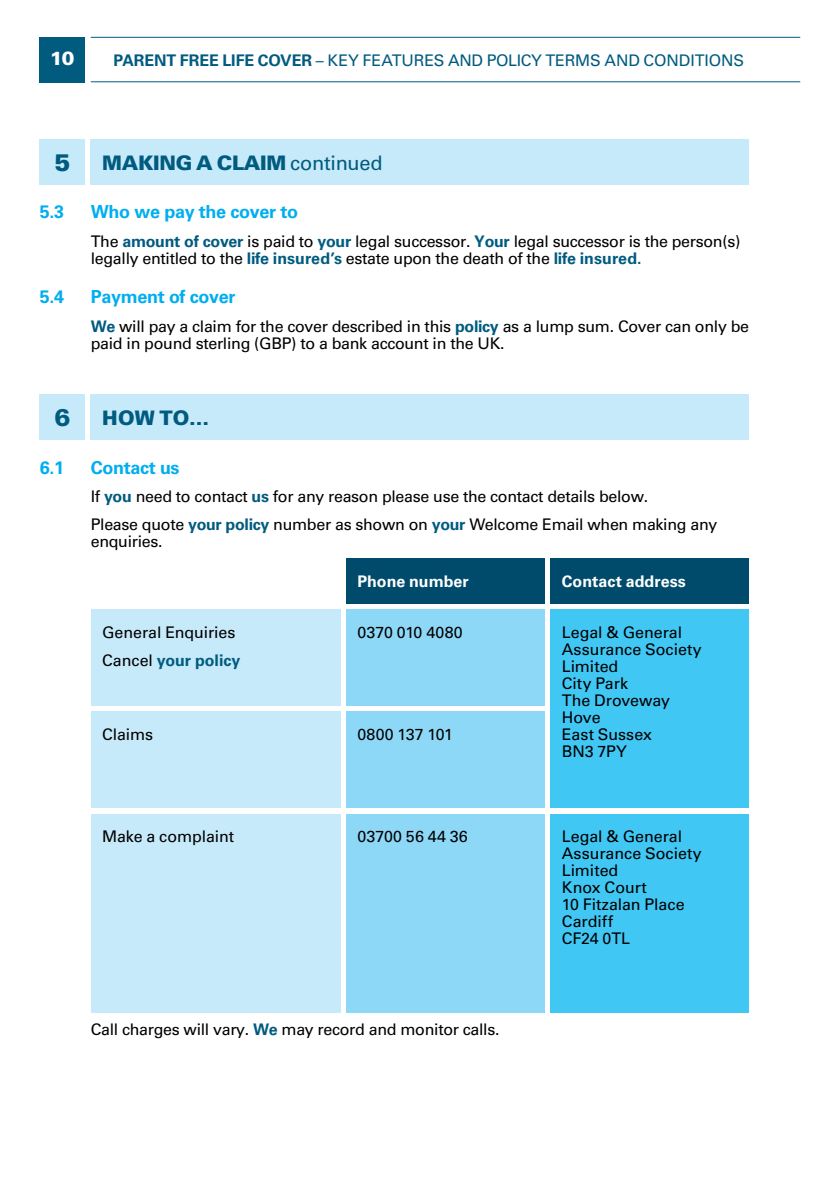
<style>
.page{position:relative;width:840px;height:1191px;background:#fff}
.page>*{position:absolute;margin:0;border:0;box-sizing:border-box;transform-origin:0 0}
.t1{font:900 24px "Univers LT";color:#005b7f}
.t2{font:900 20px "Univers LT";letter-spacing:-.02em;color:#005b7f}
.t3{font:900 19px "Univers LT";color:#fff}
.t4{font:700 18px "Univers LT";letter-spacing:-.02em;color:#00aeef}
.t5{font:16px/28.4px "Univers LT";letter-spacing:-.02em;color:#000}
.t6{font:16px/17px "Univers LT";color:#000}
.t7{font:16px "Univers LT";letter-spacing:-.01em;color:#005b7f}
.t8{font:700 16px "Univers LT";letter-spacing:.005em;color:#fff}
.t9{font:16px "Univers LT";letter-spacing:.005em;color:#000}
.s1{font-weight:700}
.s2{font-weight:400}
.s3{font-weight:700;color:#005b7f}
</style>
<div class="page">
<div style="left:40px;top:37px;width:45px;height:45px;background:#005b7f"></div>
<hr style="left:91px;top:37px;width:708px;height:1px;background:#005b7f">
<hr style="left:91px;top:81px;width:708px;height:1px;background:#005b7f">
<div style="left:91px;top:139px;width:657px;height:45px;background:#c6eafa"></div>
<div style="left:40px;top:139px;width:45px;height:45px;background:#c6eafa"></div>
<div style="left:91px;top:394px;width:657px;height:45px;background:#c6eafa"></div>
<div style="left:40px;top:394px;width:45px;height:45px;background:#c6eafa"></div>
<div style="left:91px;top:609px;width:249px;height:97px;background:#c6eafa"></div>
<div style="left:91px;top:712px;width:249px;height:96px;background:#c6eafa"></div>
<div style="left:91px;top:814px;width:249px;height:198px;background:#c6eafa"></div>
<div style="left:346px;top:558px;width:198px;height:46px;background:#004b6c"></div>
<div style="left:550px;top:558px;width:198px;height:46px;background:#004b6c"></div>
<div style="left:346px;top:609px;width:198px;height:97px;background:#8dd7f7"></div>
<div style="left:346px;top:712px;width:198px;height:96px;background:#8dd7f7"></div>
<div style="left:346px;top:814px;width:198px;height:198px;background:#8dd7f7"></div>
<div style="left:550px;top:609px;width:198px;height:199px;background:#40c7f4"></div>
<div style="left:550px;top:814px;width:198px;height:198px;background:#40c7f4"></div>
<p class="t3" style="left:50px;top:46px;width:26px">10</p>
<p class="t7" style="left:113px;top:50px;width:632px"><span class="s1">PARENT FREE LIFE COVER</span> – KEY FEATURES AND POLICY TERMS AND CONDITIONS</p>
<h1 class="t1" style="left:54px;top:147px;width:18px">5</h1>
<p class="t2" style="left:102px;top:150px;width:282px">MAKING A CLAIM <span class="s2">continued</span></p>
<p class="t4" style="left:40px;top:201px;width:26px">5.3</p>
<p class="t4" style="left:91px;top:201px;width:209px">Who we pay the cover to</p>
<p class="t5" style="left:91px;top:233px;width:650px;line-height:17px">The <span class="s3">amount of cover</span> is paid to <span class="s3">your</span> legal successor. <span class="s3">Your</span> legal successor is the person(s) legally entitled to the <span class="s3">life insured’s</span> estate upon the death of the <span class="s3">life insured.</span></p>
<p class="t4" style="left:40px;top:286px;width:26px">5.4</p>
<p class="t4" style="left:91px;top:286px;width:146px">Payment of cover</p>
<p class="t5" style="left:91px;top:318px;width:659px;line-height:17px"><span class="s3">We</span> will pay a claim for the cover described in this <span class="s3">policy</span> as a lump sum. Cover can only be paid in pound sterling (GBP) to a bank account in the UK.</p>
<h1 class="t1" style="left:54px;top:403px;width:18px">6</h1>
<p class="t2" style="left:102px;top:405px;width:108px">HOW TO…</p>
<p class="t4" style="left:40px;top:457px;width:26px">6.1</p>
<p class="t4" style="left:91px;top:457px;width:90px">Contact us</p>
<p class="t5" style="left:91px;top:482px;width:627px">If <span class="s3">you</span> need to contact <span class="s3">us</span> for any reason please use the contact details below.<br>Please quote <span class="s3">your policy</span> number as shown on <span class="s3">your</span> Welcome Email when making any</p>
<p class="t5" style="left:91px;top:527px;width:73px">enquiries.</p>
<p class="t5" style="left:102px;top:618px;width:140px">General Enquiries<br>Cancel <span class="s3">your policy</span></p>
<p class="t5" style="left:102px;top:720px;width:52px">Claims</p>
<p class="t8" style="left:357px;top:572px;width:113px">Phone number</p>
<p class="t8" style="left:561px;top:572px;width:126px">Contact address</p>
<p class="t9" style="left:357px;top:623px;width:107px">0370 010 4080</p>
<p class="t6" style="left:561px;top:624px;width:141px">Legal &amp; General<br>Assurance Society<br>Limited<br>City Park<br>The Droveway<br>Hove<br>East Sussex<br>BN3 7PY</p>
<p class="t6" style="left:357px;top:726px;width:97px">0800 137 101</p>
<p class="t5" style="left:102px;top:822px;width:133px">Make a complaint</p>
<p class="t9" style="left:357px;top:827px;width:112px">03700 56 44 36</p>
<p class="t6" style="left:561px;top:828px;width:141px">Legal &amp; General<br>Assurance Society<br>Limited<br>Knox Court<br>10 Fitzalan Place<br>Cardiff<br>CF24 0TL</p>
<p class="t5" style="left:91px;top:1015px;width:410px">Call charges will vary. <span class="s3">We</span> may record and monitor calls.</p>
</div>
